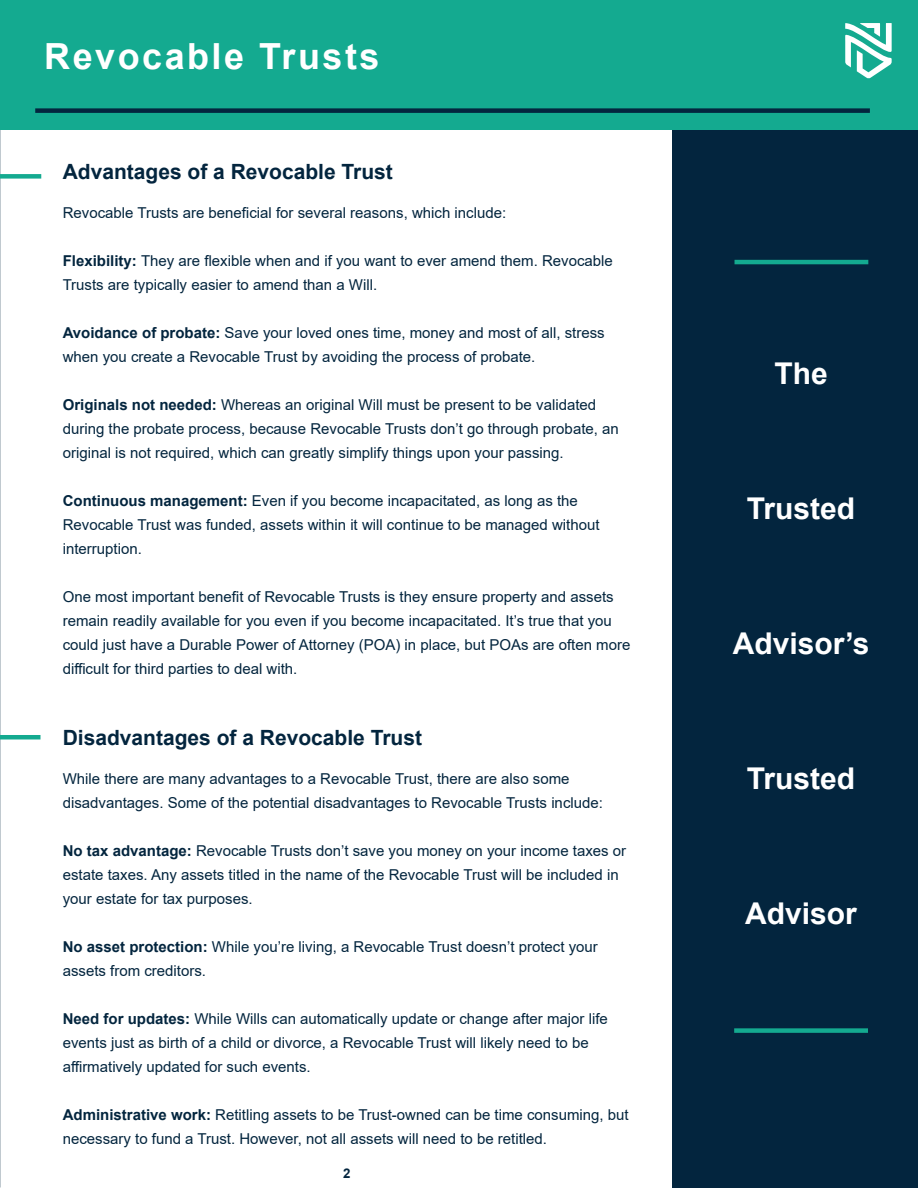
<style>
.page{position:relative;width:918px;height:1188px;background:#fff}
.page>*{position:absolute;margin:0;border:0;box-sizing:border-box;transform-origin:0 0}
.t1{font:700 36px "Arial";letter-spacing:.07em;color:#fff}
.t2{font:700 30px "Arial";color:#fff}
.t3{font:700 21px "Arial";color:#03253e}
.t4{font:15px/24px "Arial";color:#03253e}
.t5{font:700 13.35px "Arial";color:#03253e}
.s1{font-weight:700}
</style>
<div class="page">
<div style="left:673px;top:0;width:245px;height:1188px;background:#03253e"></div>
<hr style="left:735px;top:260px;width:133px;height:4px;background:#14aa90">
<div style="left:0;top:0;width:918px;height:130px;background:#14aa90"></div>
<div style="left:35px;top:108px;width:835px;height:5px;background:#03253e"></div>
<svg style="left:845px;top:23px;width:47px;height:56px"></svg>
<div style="left:0;top:174px;width:41px;height:5px;background:#14aa90"></div>
<hr style="left:0;top:735px;width:40px;height:4px;background:#14aa90">
<div style="left:734px;top:1028px;width:134px;height:5px;background:#14aa90"></div>
<p class="t1" style="left:44px;top:31px;width:337px">Revocable Trusts</p>
<p class="t3" style="left:63px;top:157px;width:332px">Advantages of a Revocable Trust</p>
<p class="t4" style="left:63px;top:201px;width:445px">Revocable Trusts are beneficial for several reasons, which include:</p>
<p class="t4" style="left:63px;top:249px;width:552px"><span class="s1">Flexibility:</span> They are flexible when and if you want to ever amend them. Revocable<br>Trusts are typically easier to amend than a Will.</p>
<p class="t4" style="left:63px;top:321px;width:544px"><span class="s1">Avoidance of probate:</span> Save your loved ones time, money and most of all, stress when you create a Revocable Trust by avoiding the process of probate.</p>
<p class="t4" style="left:63px;top:393px;width:558px"><span class="s1">Originals not needed:</span> Whereas an original Will must be present to be validated during the probate process, because Revocable Trusts don’t go through probate, an original is not required, which can greatly simplify things upon your passing.</p>
<p class="t4" style="left:63px;top:489px;width:517px"><span class="s1">Continuous management:</span> Even if you become incapacitated, as long as the</p>
<p class="t4" style="left:63px;top:513px;width:538px">Revocable Trust was funded, assets within it will continue to be managed without interruption.</p>
<p class="t4" style="left:63px;top:585px;width:569px">One most important benefit of Revocable Trusts is they ensure property and assets remain readily available for you even if you become incapacitated. It’s true that you could just have a Durable Power of Attorney (POA) in place, but POAs are often more difficult for third parties to deal with.</p>
<p class="t3" style="left:63px;top:723px;width:361px">Disadvantages of a Revocable Trust</p>
<p class="t4" style="left:63px;top:766px;width:508px">While there are many advantages to a Revocable Trust, there are also some</p>
<p class="t4" style="left:63px;top:790px;width:542px">disadvantages. Some of the potential disadvantages to Revocable Trusts include:</p>
<p class="t4" style="left:63px;top:838px;width:565px"><span class="s1">No tax advantage:</span> Revocable Trusts don’t save you money on your income taxes or estate taxes. Any assets titled in the name of the Revocable Trust will be included in your estate for tax purposes.</p>
<p class="t4" style="left:63px;top:934px;width:537px"><span class="s1">No asset protection:</span> While you’re living, a Revocable Trust doesn’t protect your assets from creditors.</p>
<p class="t4" style="left:63px;top:1006px;width:547px"><span class="s1">Need for updates:</span> While Wills can automatically update or change after major life events just as birth of a child or divorce, a Revocable Trust will likely need to be</p>
<p class="t4" style="left:63px;top:1054px;width:250px">affirmatively updated for such events.</p>
<p class="t4" style="left:63px;top:1102px;width:568px"><span class="s1">Administrative work:</span> Retitling assets to be Trust-owned can be time consuming, but necessary to fund a Trust. However, not all assets will need to be retitled.</p>
<p class="t5" style="left:343px;top:1164px;width:9px">2</p>
<p class="t2" style="left:774px;top:352px;width:55px">The</p>
<p class="t2" style="left:747px;top:487px;width:110px">Trusted</p>
<p class="t2" style="left:733px;top:622px;width:138px">Advisor’s</p>
<p class="t2" style="left:747px;top:757px;width:110px">Trusted</p>
<p class="t2" style="left:745px;top:892px;width:113px">Advisor</p>
</div>
